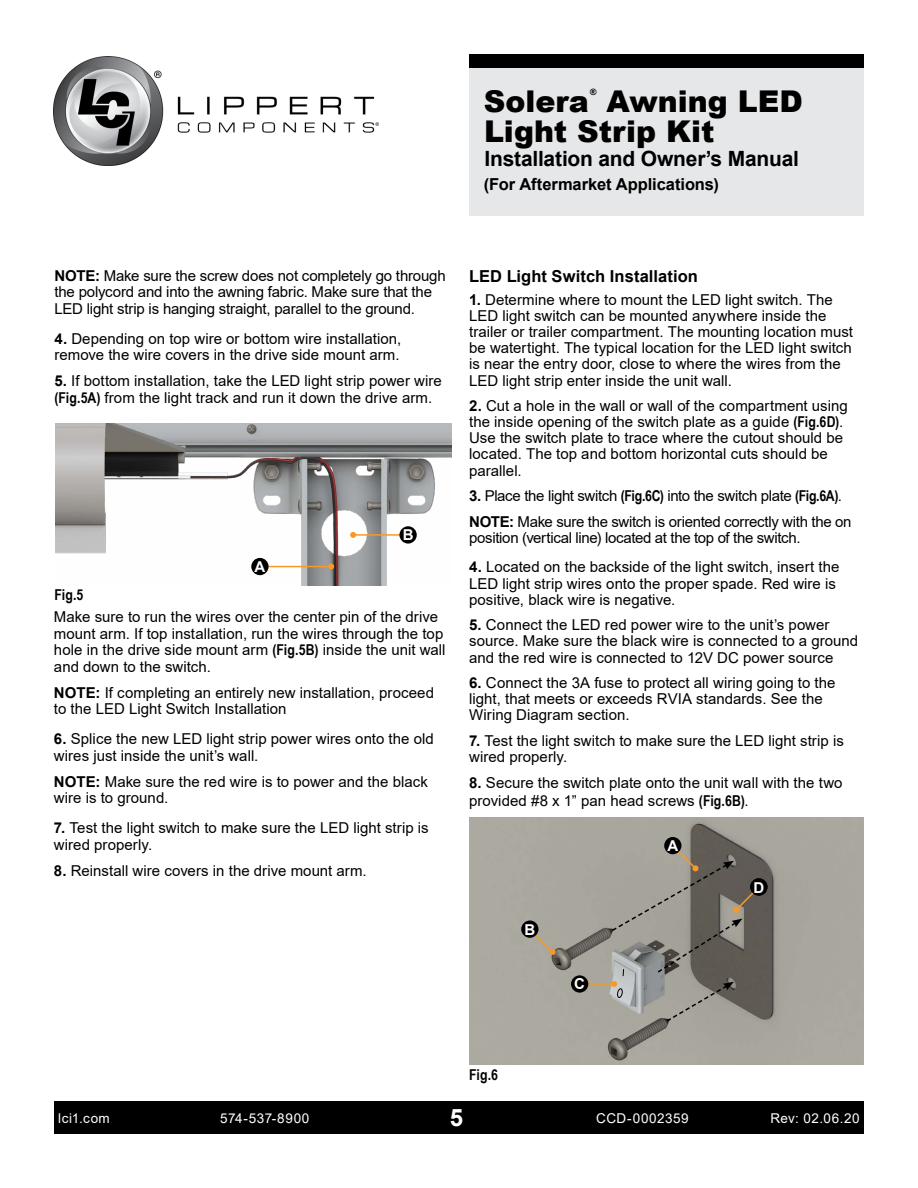
<style>
.page{position:relative;width:918px;height:1188px;background:#fff}
.page>*{position:absolute;margin:0;border:0;box-sizing:border-box;transform-origin:0 0}
.t1{font:900 30px/30px "Arial";color:#000}
.t2{font:700 24px "Arial";color:#fff}
.t3{font:700 21px "Arial";letter-spacing:-.01em;color:#000}
.t4{font:700 16.5px "Arial";color:#000}
.t5{font:15px/16.2px "Arial";color:#000}
.t6{font:15px/25.7px "Arial";letter-spacing:-.02em;color:#000}
.t7{font:700 15px "Arial Narrow";color:#000}
.t8{font:700 15px "Arial";color:#fff}
.t9{font:13.5px "Arial";letter-spacing:.035em;color:#fff}
.t10{font:900 8.7px "Arial";color:#000}
.s1{font-weight:700}
.s2{font-family:"Arial Narrow";font-weight:700}
</style>
<div class="page">
<div style="left:54px;top:1102px;width:810px;height:32px;background:#000"></div>
<img style="left:54px;top:56px;width:325px;height:110px">
<div style="left:469px;top:54px;width:395px;height:162px;background:#e6e7e8"></div>
<div style="left:469px;top:54px;width:395px;height:14px;background:#000"></div>
<img style="left:469px;top:818px;width:395px;height:247px">
<div style="left:750px;top:878px;width:17px;height:18px;background:#000;border-radius:50%"></div>
<svg style="left:528px;top:928px;width:28px;height:27px"></svg>
<div style="left:521px;top:921px;width:17px;height:17px;background:#000;border-radius:50%"></div>
<div style="left:664px;top:837px;width:17px;height:17px;background:#000;border-radius:50%"></div>
<hr style="left:580px;top:983px;width:34px;height:2px;background:#f89925">
<div style="left:571px;top:975px;width:17px;height:18px;background:#000;border-radius:50%"></div>
<svg style="left:610px;top:844px;width:150px;height:179px;background:#89857e"></svg>
<img style="left:55px;top:423px;width:396px;height:162px">
<hr style="left:260px;top:566px;width:71px;height:1px;background:#f89925">
<svg style="left:328px;top:564px;width:6px;height:6px"></svg>
<div style="left:251px;top:558px;width:18px;height:17px;background:#000;border-radius:50%"></div>
<hr style="left:353px;top:534px;width:55px;height:2px;background:#f89925">
<svg style="left:350px;top:532px;width:6px;height:6px"></svg>
<div style="left:399px;top:526px;width:18px;height:18px;background:#000;border-radius:50%"></div>
<h1 class="t1" style="left:484px;top:85px;width:107px">Solera</h1>
<p class="t10" style="left:590px;top:86px;width:8px">®</p>
<h1 class="t1" style="left:484px;top:85px;width:320px;text-indent:123px">Awning LED<br>Light Strip Kit</h1>
<h3 class="t3" style="left:484px;top:144px;width:316px">Installation and Owner’s Manual</h3>
<p class="t4" style="left:484px;top:173px;width:236px">(For Aftermarket Applications)</p>
<p class="t5" style="left:54px;top:267px;width:393px"><span class="s1">NOTE:</span> Make sure the screw does not completely go through the polycord and into the awning fabric. Make sure that the<br>LED light strip is hanging straight, parallel to the ground.</p>
<p class="t5" style="left:54px;top:330px;width:348px"><span class="s1">4.</span> Depending on top wire or bottom wire installation, remove the wire covers in the drive side mount arm.</p>
<p class="t5" style="left:54px;top:373px;width:389px"><span class="s1">5.</span> If bottom installation, take the LED light strip power wire <span class="s2">(Fig.5A)</span> from the light track and run it down the drive arm.</p>
<p class="t7" style="left:54px;top:583px;width:31px">Fig.5</p>
<p class="t8" style="left:255px;top:556px;width:12px">A</p>
<p class="t8" style="left:403px;top:525px;width:12px">B</p>
<p class="t5" style="left:54px;top:609px;width:393px">Make sure to run the wires over the center pin of the drive mount arm. If top installation, run the wires through the top hole in the drive side mount arm <span class="s2">(Fig.5B)</span> inside the unit wall and down to the switch.</p>
<p class="t5" style="left:54px;top:684px;width:382px"><span class="s1">NOTE:</span> If completing an entirely new installation, proceed to the LED Light Switch Installation</p>
<p class="t5" style="left:54px;top:731px;width:381px"><span class="s1">6.</span> Splice the new LED light strip power wires onto the old wires just inside the unit’s wall.</p>
<p class="t5" style="left:54px;top:773px;width:376px"><span class="s1">NOTE:</span> Make sure the red wire is to power and the black wire is to ground.</p>
<p class="t5" style="left:54px;top:820px;width:376px"><span class="s1">7.</span> Test the light switch to make sure the LED light strip is wired properly.</p>
<p class="t5" style="left:54px;top:862px;width:314px"><span class="s1">8.</span> Reinstall wire covers in the drive mount arm.</p>
<p class="t4" style="left:469px;top:265px;width:230px">LED Light Switch Installation</p>
<p class="t5" style="left:469px;top:291px;width:385px"><span class="s1">1.</span> Determine where to mount the LED light switch. The LED light switch can be mounted anywhere inside the trailer or trailer compartment. The mounting location must be watertight. The typical location for the LED light switch is near the entry door, close to where the wires from the LED light strip enter inside the unit wall.</p>
<p class="t5" style="left:469px;top:398px;width:380px"><span class="s1">2.</span> Cut a hole in the wall or wall of the compartment using the inside opening of the switch plate as a guide <span class="s2">(Fig.6D)</span>.<br>Use the switch plate to trace where the cutout should be located. The top and bottom horizontal cuts should be parallel.</p>
<p class="t6" style="left:469px;top:483px;width:384px"><span class="s1">3.</span> Place the light switch <span class="s2">(Fig.6C)</span> into the switch plate <span class="s2">(Fig.6A)</span>.<br><span class="s1">NOTE:</span> Make sure the switch is oriented correctly with the on</p>
<p class="t6" style="left:469px;top:525px;width:333px">position (vertical line) located at the top of the switch.</p>
<p class="t5" style="left:469px;top:559px;width:372px"><span class="s1">4.</span> Located on the backside of the light switch, insert the<br>LED light strip wires onto the proper spade. Red wire is positive, black wire is negative.</p>
<p class="t5" style="left:469px;top:617px;width:391px"><span class="s1">5.</span> Connect the LED red power wire to the unit’s power source. Make sure the black wire is connected to a ground and the red wire is connected to 12V DC power source</p>
<p class="t5" style="left:469px;top:675px;width:368px"><span class="s1">6.</span> Connect the 3A fuse to protect all wiring going to the light, that meets or exceeds RVIA standards. See the<br>Wiring Diagram section.</p>
<p class="t5" style="left:469px;top:732px;width:376px"><span class="s1">7.</span> Test the light switch to make sure the LED light strip is wired properly.</p>
<p class="t5" style="left:469px;top:773px;width:375px;line-height:18px"><span class="s1">8.</span> Secure the switch plate onto the unit wall with the two provided #8 x 1” pan head screws <span class="s2">(Fig.6B)</span>.</p>
<p class="t8" style="left:524px;top:919px;width:12px">B</p>
<p class="t8" style="left:574px;top:974px;width:12px">C</p>
<p class="t8" style="left:667px;top:835px;width:12px">A</p>
<p class="t8" style="left:753px;top:877px;width:12px">D</p>
<p class="t7" style="left:469px;top:1064px;width:30px">Fig.6</p>
<p class="t9" style="left:58px;top:1109px;width:53px">lci1.com</p>
<p class="t9" style="left:220px;top:1109px;width:91px">574-537-8900</p>
<h2 class="t2" style="left:450px;top:1100px;width:15px">5</h2>
<p class="t9" style="left:770px;top:1109px;width:91px">Rev: 02.06.20</p>
<p class="t9" style="left:596px;top:1109px;width:94px">CCD-0002359</p>
</div>
